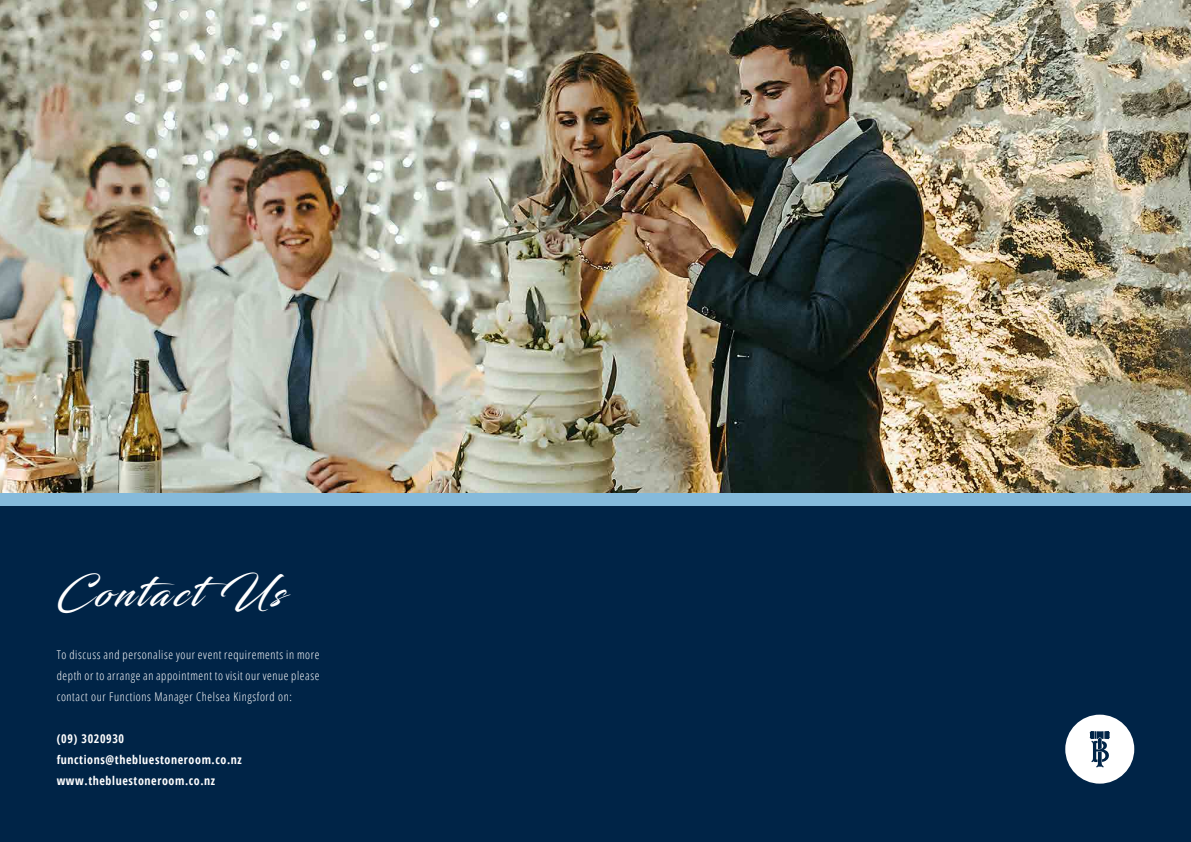
<style>
.page{position:relative;width:1191px;height:842px;background:#fff}
.page>*{position:absolute;margin:0;border:0;box-sizing:border-box;transform-origin:0 0}
.t1{font:40px "Blacksword";letter-spacing:.1em;color:#fff}
.t2{font:300 condensed 12px/21px "Open Sans";letter-spacing:.05em;color:#fff;text-align:justify}
.t3{font:700 condensed 12px "Open Sans";letter-spacing:.05em;color:#fff}
</style>
<div class="page">
<img style="left:0;top:0;width:1191px;height:493px">
<div style="left:0;top:506px;width:1191px;height:336px;background:#002447"></div>
<div style="left:0;top:493px;width:1191px;height:13px;background:#85badb"></div>
<svg style="left:1065px;top:715px;width:69px;height:69px"></svg>
<p class="t1" style="left:57px;top:569px;width:228px">ContactUs</p>
<p class="t2" style="left:57px;top:644px;width:264px">To discuss and personalise your event requirements in more depth or to arrange an appointment to visit our venue please contact our Functions Manager Chelsea Kingsford on:</p>
<p class="t3" style="left:57px;top:730px;width:69px">(09) 3020930</p>
<p class="t3" style="left:57px;top:751px;width:187px">functions@thebluestoneroom.co.nz</p>
<p class="t3" style="left:57px;top:772px;width:160px">www.thebluestoneroom.co.nz</p>
</div>
